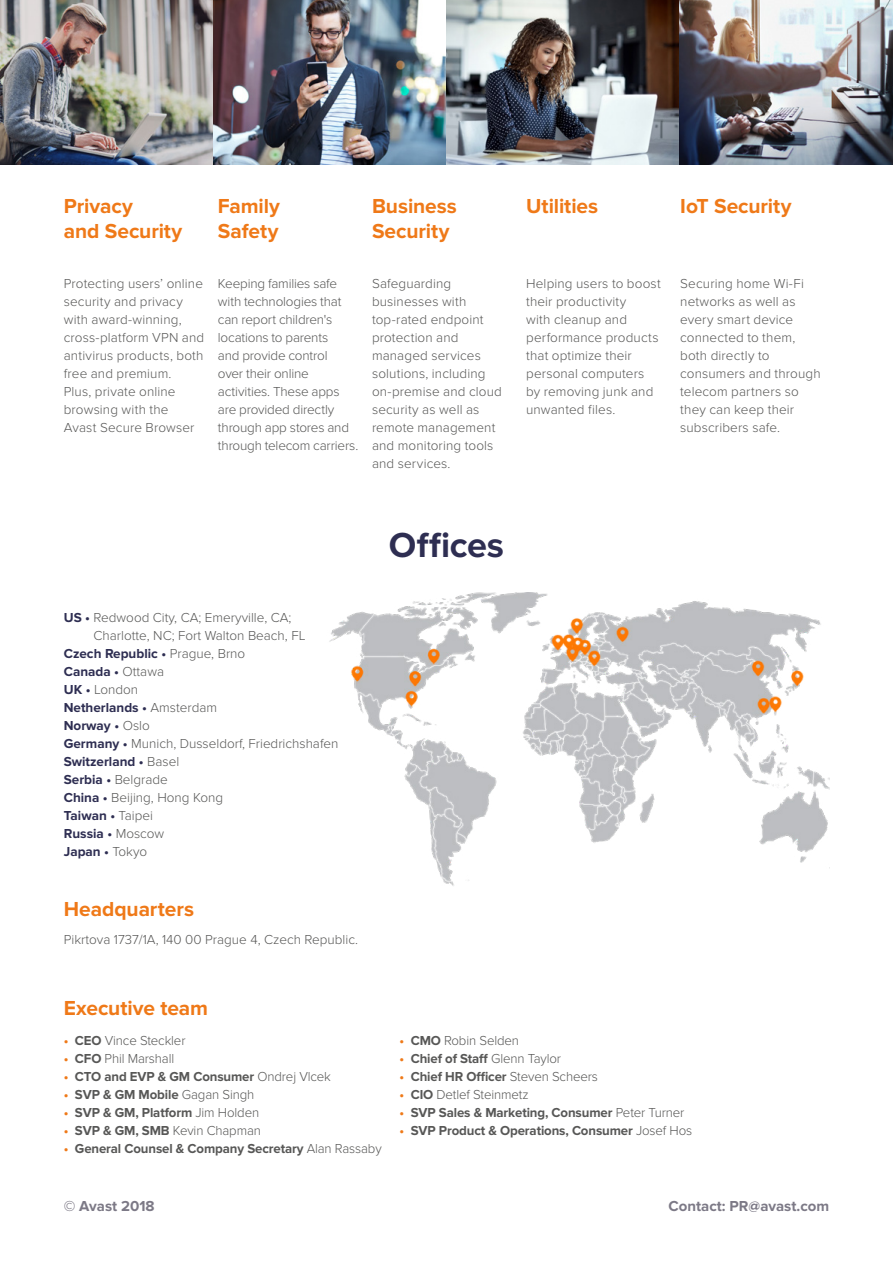
<style>
.page{position:relative;width:893px;height:1263px;background:#fff}
.page>*{position:absolute;margin:0;border:0;box-sizing:border-box;transform-origin:0 0}
.t1{font:700 36px "Proxima Nova";color:#2e2e52}
.t2{font:700 21px/25.2px "Proxima Nova";letter-spacing:-.005em;color:#ef7918}
.t3{font:700 15px "Proxima Nova";color:#7c7986}
.t4{font:300 13.5px/18px "Proxima Nova";letter-spacing:.01em;color:#575756}
.t5{font:700 13.5px "Proxima Nova";letter-spacing:-.01em;color:#575756}
.t6{font:300 13.5px/18px "Proxima Nova";letter-spacing:-.015em;color:#575756}
.t7{font:700 13.5px "Proxima Nova";color:#2e2e52}
.t8{font:300 13.5px "Proxima Nova";letter-spacing:-.01em;color:#575756}
.s1{font-weight:700;color:#2e2e52}
.s2{font-weight:300;color:#575756}
.s3{font-weight:700;color:#ef7918}
.s4{font-weight:700}
.s5{color:#ef7918}
.s6{font-weight:300}
</style>
<div class="page">
<img style="left:0;top:0;width:893px;height:165px">
<img style="left:329px;top:593px;width:500px;height:293px">
<h2 class="t2" style="left:64px;top:195px;width:120px">Privacy<br>and Security</h2>
<h2 class="t2" style="left:372px;top:195px;width:86px">Business<br>Security</h2>
<h2 class="t2" style="left:218px;top:195px;width:63px">Family<br>Safety</h2>
<h2 class="t2" style="left:526px;top:195px;width:73px">Utilities</h2>
<h2 class="t2" style="left:680px;top:195px;width:113px">IoT Security</h2>
<p class="t6" style="left:218px;top:275px;width:142px">Keeping families safe with technologies that can report children's locations to parents<br>and provide control<br>over their online activities. These apps are provided directly through app stores and through telecom carriers.</p>
<p class="t4" style="left:526px;top:275px;width:136px">Helping users to boost their productivity<br>with cleanup and performance products that optimize their personal computers by removing junk and unwanted files.</p>
<p class="t4" style="left:680px;top:275px;width:142px">Securing home Wi-Fi networks as well as every smart device connected to them, both directly to consumers and through telecom partners so they can keep their subscribers safe.</p>
<p class="t4" style="left:64px;top:275px;width:142px">Protecting users’ online security and privacy with award-winning, cross-platform VPN and antivirus products, both free and premium.<br>Plus, private online browsing with the<br>Avast Secure Browser</p>
<p class="t4" style="left:372px;top:275px;width:131px">Safeguarding businesses with top-rated endpoint protection and managed services solutions, including on-premise and cloud security as well as remote management and monitoring tools and services.</p>
<h1 class="t1" style="left:389px;top:524px;width:117px">Offices</h1>
<p class="t4" style="left:64px;top:608px;width:229px"><span class="s1">US •</span> Redwood City, CA; Emeryville, CA;</p>
<p class="t4" style="left:94px;top:626px;width:213px">Charlotte, NC; Fort Walton Beach, FL</p>
<p class="t7" style="left:64px;top:645px;width:183px">Czech Republic • <span class="s2">Prague, Brno</span></p>
<p class="t7" style="left:64px;top:663px;width:102px">Canada • <span class="s2">Ottawa</span></p>
<p class="t4" style="left:64px;top:680px;width:76px"><span class="s1">UK •</span> London</p>
<p class="t7" style="left:64px;top:699px;width:155px">Netherlands • <span class="s2">Amsterdam</span></p>
<p class="t7" style="left:64px;top:717px;width:88px">Norway • <span class="s2">Oslo</span></p>
<p class="t4" style="left:64px;top:734px;width:276px"><span class="s1">Germany •</span> Munich, Dusseldorf, Friedrichshafen</p>
<p class="t7" style="left:64px;top:753px;width:117px">Switzerland • <span class="s2">Basel</span></p>
<p class="t4" style="left:64px;top:770px;width:106px"><span class="s1">Serbia •</span> Belgrade</p>
<p class="t4" style="left:64px;top:788px;width:161px"><span class="s1">China •</span> Beijing, Hong Kong</p>
<p class="t7" style="left:64px;top:807px;width:91px">Taiwan • <span class="s2">Taipei</span></p>
<p class="t7" style="left:64px;top:825px;width:102px">Russia • <span class="s2">Moscow</span></p>
<p class="t7" style="left:64px;top:843px;width:85px">Japan • <span class="s2">Tokyo</span></p>
<h2 class="t2" style="left:64px;top:898px;width:132px">Headquarters</h2>
<p class="t4" style="left:64px;top:931px;width:296px">Pikrtova 1737/1A, 140 00 Prague 4, Czech Republic.</p>
<h2 class="t2" style="left:64px;top:997px;width:146px">Executive team</h2>
<p class="t8" style="left:64px;top:1033px;width:123px"><span class="s3">•</span> <span class="s4">CEO</span> Vince Steckler</p>
<p class="t8" style="left:64px;top:1051px;width:112px"><span class="s3">•</span> <span class="s4">CFO</span> Phil Marshall</p>
<p class="t5" style="left:64px;top:1068px;width:269px"><span class="s5">•</span> CTO and EVP &amp; GM Consumer <span class="s6">Ondrej Vlcek</span></p>
<p class="t5" style="left:64px;top:1086px;width:192px"><span class="s5">•</span> SVP &amp; GM Mobile <span class="s6">Gagan Singh</span></p>
<p class="t5" style="left:64px;top:1104px;width:197px"><span class="s5">•</span> SVP &amp; GM, Platform <span class="s6">Jim Holden</span></p>
<p class="t8" style="left:64px;top:1123px;width:199px"><span class="s3">•</span> <span class="s4">SVP &amp; GM, SMB</span> Kevin Chapman</p>
<p class="t5" style="left:64px;top:1140px;width:319px"><span class="s5">•</span> General Counsel &amp; Company Secretary <span class="s6">Alan Rassaby</span></p>
<p class="t8" style="left:400px;top:1033px;width:121px"><span class="s3">•</span> <span class="s4">CMO</span> Robin Selden</p>
<p class="t5" style="left:400px;top:1050px;width:163px"><span class="s5">•</span> Chief of Staff <span class="s6">Glenn Taylor</span></p>
<p class="t5" style="left:400px;top:1068px;width:200px"><span class="s5">•</span> Chief HR Officer <span class="s6">Steven Scheers</span></p>
<p class="t8" style="left:400px;top:1086px;width:131px"><span class="s3">•</span> <span class="s4">CIO</span> Detlef Steinmetz</p>
<p class="t5" style="left:400px;top:1104px;width:286px"><span class="s5">•</span> SVP Sales &amp; Marketing, Consumer <span class="s6">Peter Turner</span></p>
<p class="t5" style="left:400px;top:1122px;width:294px"><span class="s5">•</span> SVP Product &amp; Operations, Consumer <span class="s6">Josef Hos</span></p>
<p class="t3" style="left:64px;top:1197px;width:92px">© Avast 2018</p>
<p class="t3" style="left:669px;top:1197px;width:162px">Contact: PR@avast.com</p>
</div>
